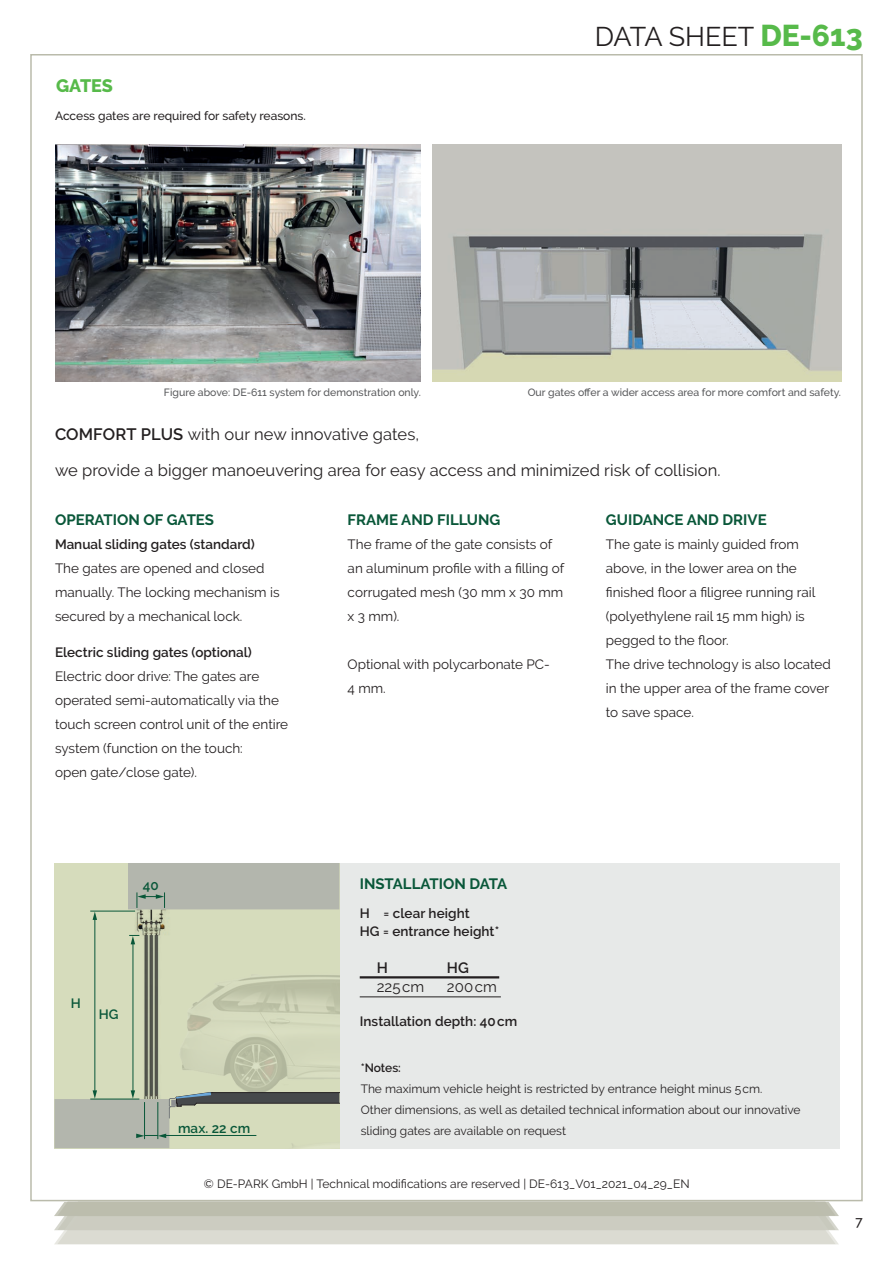
<style>
.page{position:relative;width:893px;height:1263px;background:#fff}
.page>*{position:absolute;margin:0;border:0;box-sizing:border-box;transform-origin:0 0}
.t1{font:27px "Raleway";color:#231f20}
.t2{font:800 18px "Raleway";letter-spacing:-.01em;color:#57ba4a}
.t3{font:16.5px/36px "Raleway";letter-spacing:.005em;color:#231f20}
.t4{font:700 15px "Raleway";color:#095739}
.t5{font:15px "Raleway";letter-spacing:.005em;color:#231f20}
.t6{font:600 15px "Raleway";color:#231f20}
.t7{font:13.5px/24px "Raleway";color:#231f20}
.t8{font:600 13.5px/18px "Raleway";color:#231f20}
.t9{font:600 13.5px "Raleway";letter-spacing:.005em;color:#095739}
.t10{font:500 13.5px "Raleway";color:#231f20}
.t11{font:12px/21px "Raleway";color:#231f20}
.t12{font:500 12px "Raleway";color:#231f20}
.t13{font:600 12px "Raleway";letter-spacing:-.005em;color:#231f20}
.t14{font:500 10.5px "Raleway";color:#57585a}
.s1{font-weight:800;font-size:30px;color:#57ba4a}
.s2{font-weight:600}
</style>
<div class="page">
<div style="left:338px;top:863px;width:502px;height:285px;background:#e7e9e8"></div>
<svg style="left:54px;top:863px;width:285px;height:285px;background:#c6cbb5"></svg>
<hr style="left:90px;top:911px;width:45px;height:1px;background:#095739">
<hr style="left:90px;top:1099px;width:49px;height:1px;background:#095739">
<svg style="left:129px;top:916px;width:210px;height:232px;background:#c3c9ae"></svg>
<svg style="left:93px;top:911px;width:4px;height:9px"></svg>
<svg style="left:93px;top:1090px;width:4px;height:9px"></svg>
<hr style="left:94px;top:918px;width:1px;height:174px;background:#095739">
<hr style="left:133px;top:944px;width:1px;height:147px;background:#095739">
<svg style="left:137px;top:892px;width:28px;height:16px"></svg>
<hr style="left:360px;top:976px;width:139px;height:2px;background:#231f20">
<hr style="left:360px;top:996px;width:141px;height:1px;background:#231f20">
<svg style="left:54px;top:1201px;width:806px;height:43px;background:#cdcdc2"></svg>
<img style="left:433px;top:145px;width:408px;height:236px">
<img style="left:55px;top:145px;width:366px;height:236px">
<h2 class="t2" style="left:56px;top:75px;width:58px">GATES</h2>
<p class="t12" style="left:55px;top:109px;width:252px">Access gates are required for safety reasons.</p>
<p class="t14" style="left:164px;top:386px;width:259px">Figure above: DE-611 system for demonstration only.</p>
<h1 class="t1" style="left:595px;top:21px;width:269px">DATA SHEET <span class="s1">DE-613</span></h1>
<p class="t14" style="left:528px;top:386px;width:315px">Our gates offer a wider access area for more comfort and safety.</p>
<p class="t3" style="left:55px;top:416px;width:667px"><span class="s2">COMFORT PLUS</span> with our new innovative gates,<br>we provide a bigger manoeuvering area for easy access and minimized risk of collision.</p>
<p class="t4" style="left:606px;top:511px;width:162px">GUIDANCE AND DRIVE</p>
<p class="t7" style="left:606px;top:532px;width:226px">The gate is mainly guided from above, in the lower area on the finished floor a filigree running rail (polyethylene rail 15 mm high) is pegged to the floor.<br>The drive technology is also located in the upper area of the frame cover to save space.</p>
<p class="t4" style="left:55px;top:511px;width:160px">OPERATION OF GATES</p>
<p class="t8" style="left:55px;top:535px;width:201px">Manual sliding gates (standard)</p>
<p class="t7" style="left:55px;top:556px;width:226px">The gates are opened and closed manually. The locking mechanism is secured by a mechanical lock.</p>
<p class="t8" style="left:55px;top:643px;width:198px">Electric sliding gates (optional)</p>
<p class="t7" style="left:55px;top:664px;width:235px">Electric door drive: The gates are operated semi-automatically via the touch screen control unit of the entire system (function on the touch:<br>open gate/close gate).</p>
<p class="t4" style="left:348px;top:511px;width:154px">FRAME AND FILLUNG</p>
<p class="t7" style="left:348px;top:532px;width:218px">The frame of the gate consists of an aluminum profile with a filling of corrugated mesh (30 mm x 30 mm x 3 mm).</p>
<p class="t7" style="left:348px;top:652px;width:204px">Optional with polycarbonate PC-<br>4 mm.</p>
<p class="t9" style="left:71px;top:995px;width:12px">H</p>
<p class="t9" style="left:99px;top:1006px;width:21px">HG</p>
<p class="t9" style="left:143px;top:878px;width:17px">40</p>
<p class="t9" style="left:178px;top:1120px;width:74px">max. 22 cm</p>
<p class="t4" style="left:360px;top:875px;width:149px">INSTALLATION DATA</p>
<p class="t8" style="left:360px;top:904px;width:141px">H = clear height<br>HG = entrance height*</p>
<p class="t6" style="left:377px;top:959px;width:13px">H</p>
<p class="t6" style="left:447px;top:959px;width:24px">HG</p>
<p class="t5" style="left:377px;top:978px;width:49px">225cm</p>
<p class="t5" style="left:447px;top:978px;width:51px">200cm</p>
<p class="t8" style="left:360px;top:1012px;width:159px">Installation depth: 40cm</p>
<p class="t13" style="left:361px;top:1061px;width:42px">*Notes:</p>
<p class="t11" style="left:361px;top:1078px;width:441px">The maximum vehicle height is restricted by entrance height minus 5cm.<br>Other dimensions, as well as detailed technical information about our innovative sliding gates are available on request</p>
<p class="t11" style="left:204px;top:1173px;width:487px">© DE-PARK GmbH | Technical modifications are reserved | DE-613_V01_2021_04_29_EN</p>
<p class="t10" style="left:855px;top:1214px;width:9px">7</p>
</div>
